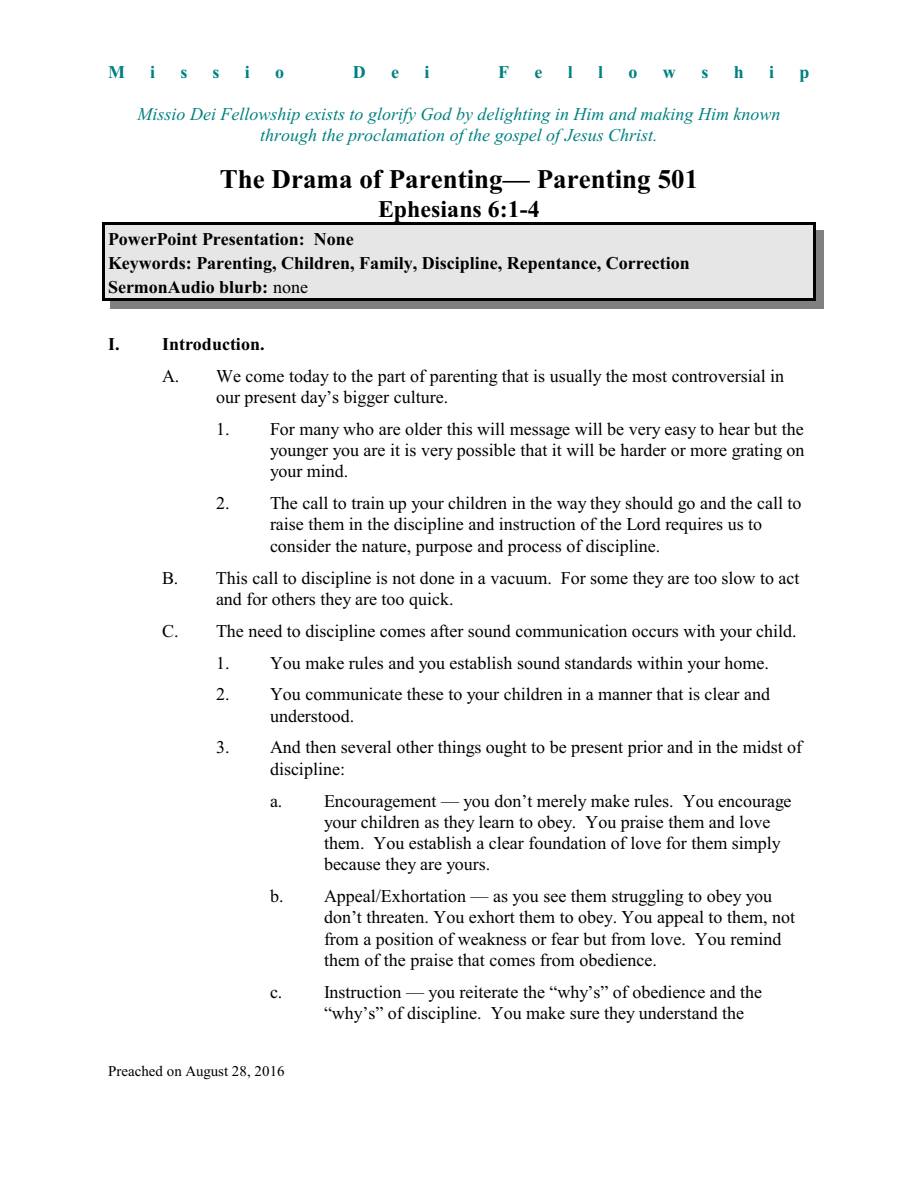
<style>
.page{position:relative;width:918px;height:1188px;background:#fff}
.page>*{position:absolute;margin:0;border:0;box-sizing:border-box;transform-origin:0 0}
.t1{font:700 27px "Times New Roman";color:#000}
.t2{font:700 24px "Times New Roman";color:#000}
.t3{font:18px/21.3px "Times New Roman";color:#000}
.t4{font:700 18px/24.2px "Times New Roman";color:#000}
.t5{font:italic 18px/21.3px "Times New Roman";color:#008080;text-align:center}
.t6{font:700 18px "Times New Roman";color:#008080}
.t7{font:15px "Times New Roman";color:#000}
.s1{font-weight:400}
</style>
<div class="page">
<div style="left:102px;top:222px;width:714px;height:30px;background:#e6e6e6"></div>
<hr style="left:102px;top:222px;width:3px;height:33px;background:#000">
<hr style="left:813px;top:222px;width:3px;height:33px;background:#000">
<hr style="left:102px;top:222px;width:714px;height:3px;background:#000">
<div style="left:816px;top:230px;width:8px;height:22px;background:#808080"></div>
<div style="left:102px;top:252px;width:714px;height:24px;background:#e6e6e6"></div>
<hr style="left:102px;top:249px;width:3px;height:30px;background:#000">
<hr style="left:813px;top:249px;width:3px;height:30px;background:#000">
<div style="left:816px;top:252px;width:8px;height:24px;background:#808080"></div>
<div style="left:102px;top:276px;width:714px;height:24px;background:#e6e6e6"></div>
<hr style="left:102px;top:273px;width:3px;height:27px;background:#000">
<hr style="left:813px;top:273px;width:3px;height:27px;background:#000">
<hr style="left:102px;top:298px;width:714px;height:2px;background:#000">
<div style="left:816px;top:276px;width:8px;height:32px;background:#808080"></div>
<div style="left:110px;top:301px;width:713px;height:8px;background:#808080"></div>
<p class="t6" style="left:108px;top:66px;width:18px">M</p>
<p class="t6" style="left:150px;top:66px;width:7px">i</p>
<p class="t6" style="left:180px;top:66px;width:9px">s</p>
<p class="t6" style="left:213px;top:66px;width:9px">s</p>
<p class="t6" style="left:245px;top:66px;width:7px">i</p>
<p class="t6" style="left:275px;top:66px;width:10px">o</p>
<p class="t6" style="left:353px;top:66px;width:14px">D</p>
<p class="t6" style="left:391px;top:66px;width:9px">e</p>
<p class="t6" style="left:425px;top:66px;width:7px">i</p>
<p class="t6" style="left:498px;top:66px;width:12px">F</p>
<p class="t6" style="left:535px;top:66px;width:9px">e</p>
<p class="t6" style="left:568px;top:66px;width:7px">l</p>
<p class="t6" style="left:598px;top:66px;width:7px">l</p>
<p class="t6" style="left:629px;top:66px;width:10px">o</p>
<p class="t6" style="left:663px;top:66px;width:14px">w</p>
<p class="t6" style="left:701px;top:66px;width:9px">s</p>
<p class="t6" style="left:734px;top:66px;width:12px">h</p>
<p class="t6" style="left:769px;top:66px;width:7px">i</p>
<p class="t6" style="left:800px;top:66px;width:12px">p</p>
<p class="t5" style="left:138px;top:105px;width:644px">Missio Dei Fellowship exists to glorify God by delighting in Him and making Him known through the proclamation of the gospel of Jesus Christ.</p>
<h1 class="t1" style="left:220px;top:169px;width:480px">The Drama of Parenting— Parenting 501</h1>
<h2 class="t2" style="left:378px;top:200px;width:163px">Ephesians 6:1-4</h2>
<p class="t4" style="left:108px;top:229px;width:583px">PowerPoint Presentation: None<br>Keywords: Parenting, Children, Family, Discipline, Repentance, Correction<br>SermonAudio blurb: <span class="s1">none</span></p>
<p class="t4" style="left:108px;top:334px;width:158px">I. Introduction.</p>
<p class="t3" style="left:216px;top:367px;width:570px;text-indent:-54px">A. We come today to the part of parenting that is usually the most controversial in our present day’s bigger culture.</p>
<p class="t3" style="left:270px;top:420px;width:536px;text-align:justify;text-indent:-54px">1. For many who are older this will message will be very easy to hear but the younger you are it is very possible that it will be harder or more grating on your mind.</p>
<p class="t3" style="left:270px;top:494px;width:533px;text-indent:-54px">2. The call to train up your children in the way they should go and the call to raise them in the discipline and instruction of the Lord requires us to consider the nature, purpose and process of discipline.</p>
<p class="t3" style="left:216px;top:569px;width:585px;text-indent:-54px">B. This call to discipline is not done in a vacuum. For some they are too slow to act and for others they are too quick.</p>
<p class="t3" style="left:162px;top:622px;width:636px">C. The need to discipline comes after sound communication occurs with your child.</p>
<p class="t3" style="left:216px;top:654px;width:555px">1. You make rules and you establish sound standards within your home.</p>
<p class="t3" style="left:270px;top:685px;width:502px;text-indent:-54px">2. You communicate these to your children in a manner that is clear and understood.</p>
<p class="t3" style="left:270px;top:739px;width:534px;text-indent:-54px">3. And then several other things ought to be present prior and in the midst of discipline:</p>
<p class="t3" style="left:324px;top:792px;width:469px;text-indent:-54px">a. Encouragement — you don’t merely make rules. You encourage your children as they learn to obey. You praise them and love them. You establish a clear foundation of love for them simply because they are yours.</p>
<p class="t3" style="left:324px;top:887px;width:473px;text-indent:-54px">b. Appeal/Exhortation — as you see them struggling to obey you don’t threaten. You exhort them to obey. You appeal to them, not from a position of weakness or fear but from love. You remind them of the praise that comes from obedience.</p>
<p class="t3" style="left:324px;top:983px;width:440px;text-indent:-54px">c. Instruction — you reiterate the “why’s” of obedience and the “why’s” of discipline. You make sure they understand the</p>
<p class="t7" style="left:108px;top:1066px;width:178px">Preached on August 28, 2016</p>
</div>
